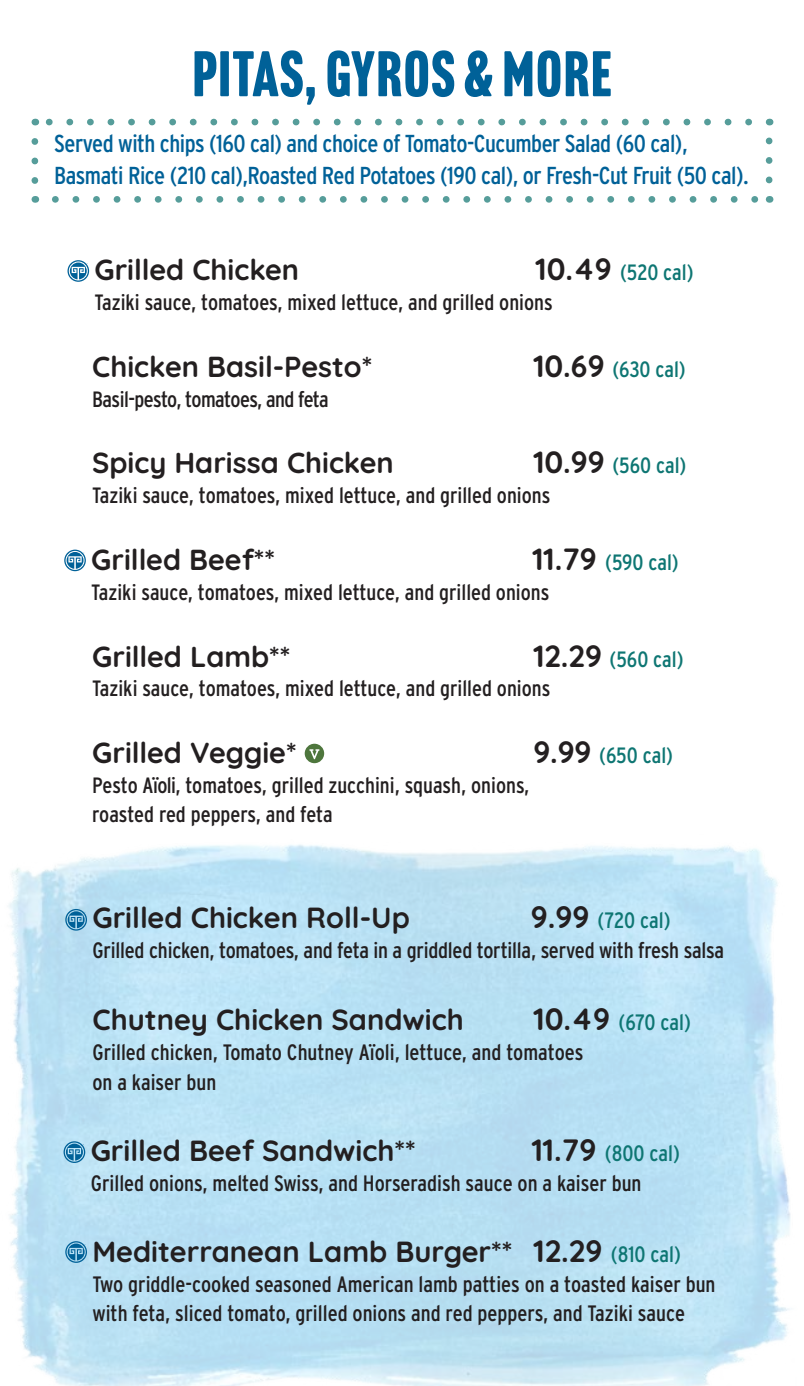
<style>
.page{position:relative;width:804px;height:1386px;background:#fff}
.page>*{position:absolute;margin:0;border:0;box-sizing:border-box;transform-origin:0 0}
.t1{font:63px "Headline Gothic ATF Round";letter-spacing:.025em;color:#006198}
.t2{font:700 29.05px "Quicksand";color:#231f20}
.t3{font:24.5px/31.8px "Interstate Condensed";letter-spacing:-.02em;color:#006198}
.t4{font:22.22px/29.6px "Interstate Condensed";color:#231f20}
.t5{font:22.22px "Interstate Condensed";letter-spacing:-.03em;color:#231f20}
.t6{font:22.22px "Interstate Condensed";letter-spacing:-.005em;color:#0e7673}
.s1{font-family:"Quicksand";font-weight:700;font-size:30.62px}
.s2{color:#0e7673}
.s3{font-family:"Quicksand";font-weight:700;font-size:30.62px;color:#231f20}
.s4{font-family:"Quicksand";font-weight:700;font-size:30.8px}
.s5{font-size:30.8px}
.s6{font-family:"Interstate Condensed";font-weight:400;font-size:22.22px;color:#0e7673}
</style>
<div class="page">
<img style="left:9px;top:844px;width:782px;height:542px">
<svg style="left:31px;top:141px;width:7px;height:43px"></svg>
<svg style="left:55px;top:196px;width:704px;height:7px"></svg>
<svg style="left:766px;top:137px;width:6px;height:43px"></svg>
<svg style="left:45px;top:119px;width:704px;height:6px"></svg>
<svg style="left:64px;top:550px;width:22px;height:21px"></svg>
<svg style="left:305px;top:744px;width:19px;height:19px"></svg>
<svg style="left:68px;top:260px;width:21px;height:22px"></svg>
<svg style="left:65px;top:909px;width:22px;height:22px"></svg>
<svg style="left:64px;top:1141px;width:21px;height:22px"></svg>
<svg style="left:65px;top:1241px;width:22px;height:22px"></svg>
<h1 class="t1" style="left:193px;top:37px;width:420px">PITAS, GYROS &amp; MORE</h1>
<p class="t3" style="left:54px;top:127px;width:696px">Served with chips (160 cal) and choice of Tomato-Cucumber Salad (60 cal),<br>Basmati Rice (210 cal),Roasted Red Potatoes (190 cal), or Fresh-Cut Fruit (50 cal).</p>
<p class="t4" style="left:95px;top:258px;width:601px;text-indent:441px"><span class="s1">10.49</span> <span class="s2">(520 cal)<br></span>Taziki sauce, tomatoes, mixed lettuce, and grilled onions</p>
<h2 class="t2" style="left:95px;top:248px;width:206px">Grilled Chicken</h2>
<h2 class="t2" style="left:92px;top:344px;width:281px">Chicken Basil-Pesto*</h2>
<p class="t6" style="left:533px;top:357px;width:154px"><span class="s3">10.69</span> (630 cal)</p>
<p class="t5" style="left:92px;top:386px;width:238px">Basil-pesto, tomatoes, and feta</p>
<p class="t4" style="left:92px;top:451px;width:596px;text-indent:441px"><span class="s1">10.99</span> <span class="s2">(560 cal)<br></span>Taziki sauce, tomatoes, mixed lettuce, and grilled onions</p>
<h2 class="t2" style="left:92px;top:441px;width:303px">Spicy Harissa Chicken</h2>
<p class="t4" style="left:91px;top:547px;width:589px;text-indent:441px"><span class="s1">11.79</span> <span class="s2">(590 cal)<br></span>Taziki sauce, tomatoes, mixed lettuce, and grilled onions</p>
<h2 class="t2" style="left:91px;top:537px;width:185px">Grilled Beef**</h2>
<p class="t4" style="left:92px;top:644px;width:593px;text-indent:441px"><span class="s1">12.29</span> <span class="s2">(560 cal)<br></span>Taziki sauce, tomatoes, mixed lettuce, and grilled onions</p>
<h2 class="t2" style="left:92px;top:634px;width:199px">Grilled Lamb**</h2>
<h2 class="t2" style="left:92px;top:730px;width:206px">Grilled Veggie*</h2>
<p class="t6" style="left:533px;top:743px;width:141px"><span class="s3">9.99</span> (650 cal)</p>
<p class="t4" style="left:92px;top:770px;width:439px">Pesto Aïoli, tomatoes, grilled zucchini, squash, onions, roasted red peppers, and feta</p>
<p class="t4" style="left:92px;top:906px;width:633px;text-indent:438px"><span class="s4">9.99</span> <span class="s2">(720 cal)<br></span>Grilled chicken, tomatoes, and feta in a griddled tortilla, served with fresh salsa</p>
<h2 class="t2" style="left:92px;top:896px;width:319px">Grilled Chicken Roll-Up</h2>
<p class="t4" style="left:92px;top:1007px;width:600px;text-indent:441px"><span class="s4">10.49</span> <span class="s2">(670 cal)<br></span>Grilled chicken, Tomato Chutney Aïoli, lettuce, and tomatoes<br>on a kaiser bun</p>
<h2 class="t2" style="left:92px;top:997px;width:373px">Chutney Chicken Sandwich</h2>
<p class="t4" style="left:91px;top:1138px;width:591px;text-indent:441px"><span class="s4">11.79</span> <span class="s2">(800 cal)<br></span>Grilled onions, melted Swiss, and Horseradish sauce on a kaiser bun</p>
<h2 class="t2" style="left:91px;top:1128px;width:326px">Grilled Beef Sandwich**</h2>
<h2 class="t2" style="left:92px;top:1229px;width:590px">Mediterranean Lamb Burger** <span class="s5">12.29</span> <span class="s6">(810 cal)</span></h2>
<p class="t4" style="left:92px;top:1269px;width:625px">Two griddle-cooked seasoned American lamb patties on a toasted kaiser bun with feta, sliced tomato, grilled onions and red peppers, and Taziki sauce</p>
</div>
